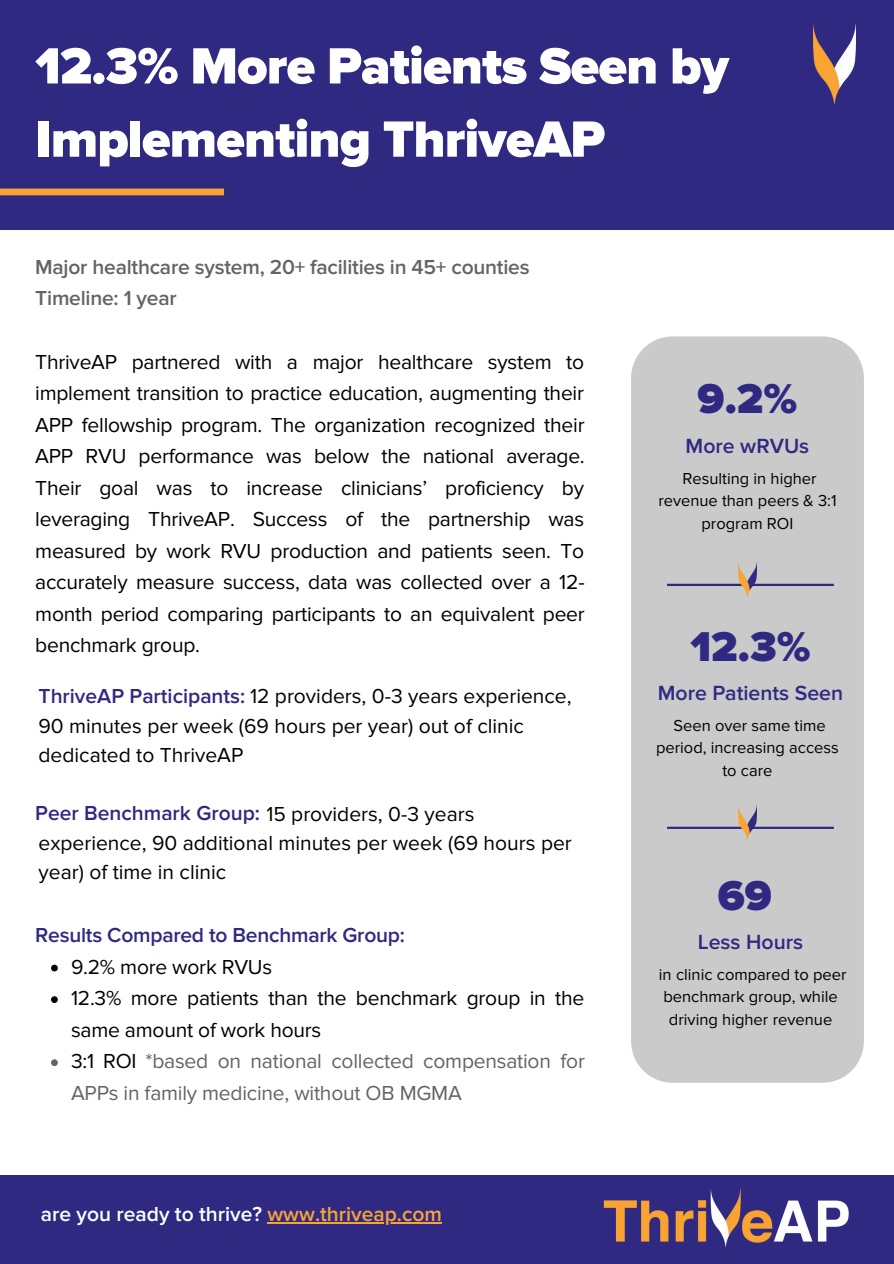
<style>
.page{position:relative;width:894px;height:1264px;background:#fff}
.page>*{position:absolute;margin:0;border:0;box-sizing:border-box;transform-origin:0 0}
.t1{font:900 52.8px/73.2px "Proxima Nova";letter-spacing:-.015em;color:#fff}
.t2{font:900 43.2px "Proxima Nova";color:#302982}
.t3{font:600 21.3px "Proxima Nova";color:#302982}
.t4{font:21px/31.5px "Proxima Nova";letter-spacing:-.01em;color:#000}
.t5{font:600 21px/31.5px "Proxima Nova";letter-spacing:-.01em;color:#646464}
.t6{font:600 21px "Proxima Nova";color:#fff}
.t7{font:600 21px "Proxima Nova";letter-spacing:-.01em;color:#302982}
.t8{font:16.5px/22.5px "Proxima Nova";color:#000;text-align:center}
.s1{font-weight:600;color:#302982}
.s2{color:#646464}
.s3{color:#f9a334}
</style>
<div class="page">
<div style="left:0;top:1175px;width:893px;height:88px;background:#302982"></div>
<div style="left:0;top:0;width:893px;height:230px;background:#302982"></div>
<div style="left:0;top:189px;width:224px;height:6px;background:#f9a334"></div>
<div style="left:631px;top:336px;width:232px;height:746px;background:#cacaca"></div>
<img style="left:603px;top:1188px;width:246px;height:60px">
<hr style="left:667px;top:583px;width:166px;height:3px;background:#302982">
<hr style="left:667px;top:826px;width:166px;height:3px;background:#302982">
<img style="left:813px;top:24px;width:42px;height:80px">
<svg style="left:51px;top:964px;width:7px;height:7px"></svg>
<svg style="left:51px;top:996px;width:7px;height:6px"></svg>
<svg style="left:51px;top:1059px;width:7px;height:7px"></svg>
<img style="left:738px;top:561px;width:18px;height:36px">
<hr style="left:267px;top:1222px;width:175px;height:1px;background:#f9a334">
<img style="left:738px;top:804px;width:18px;height:36px">
<h1 class="t1" style="left:35px;top:32px;width:695px">12.3% More Patients Seen by<br>Implementing ThriveAP</h1>
<p class="t5" style="left:35px;top:251px;width:495px">Major healthcare system, 20+ facilities in 45+ counties<br>Timeline: 1 year</p>
<p class="t4" style="left:35px;top:346px;width:551px;text-align:justify">ThriveAP partnered with a major healthcare system to implement transition to practice education, augmenting their APP fellowship program. The organization recognized their APP RVU performance was below the national average.<br>Their goal was to increase clinicians’ proficiency by leveraging ThriveAP. Success of the partnership was measured by work RVU production and patients seen. To accurately measure success, data was collected over a 12- month period comparing participants to an equivalent peer benchmark group.</p>
<p class="t4" style="left:39px;top:682px;width:534px;line-height:29.2px"><span class="s1">ThriveAP Participants:</span> 12 providers, 0-3 years experience,<br>90 minutes per week (69 hours per year) out of clinic dedicated to ThriveAP</p>
<p class="t4" style="left:35px;top:799px;width:538px;line-height:29.2px"><span class="s1">Peer Benchmark Group:</span> 15 providers, 0-3 years experience, 90 additional minutes per week (69 hours per year) of time in clinic</p>
<p class="t7" style="left:35px;top:922px;width:371px">Results Compared to Benchmark Group:</p>
<p class="t4" style="left:71px;top:951px;width:515px">9.2% more work RVUs<br>12.3% more patients than the benchmark group in the same amount of work hours<br>3:1 ROI <span class="s2">*based on national collected compensation for APPs in family medicine, without OB MGMA</span></p>
<p class="t6" style="left:41px;top:1201px;width:402px">are you ready to thrive? <span class="s3">www.thriveap.com</span></p>
<h2 class="t2" style="left:697px;top:379px;width:101px">9.2%</h2>
<p class="t3" style="left:685px;top:433px;width:125px">More wRVUs</p>
<p class="t8" style="left:658px;top:467px;width:180px">Resulting in higher revenue than peers &amp; 3:1 program ROI</p>
<h2 class="t2" style="left:690px;top:626px;width:122px">12.3%</h2>
<p class="t3" style="left:657px;top:680px;width:187px">More Patients Seen</p>
<p class="t8" style="left:656px;top:714px;width:184px">Seen over same time period, increasing access to care</p>
<h2 class="t2" style="left:717px;top:875px;width:56px">69</h2>
<p class="t3" style="left:697px;top:929px;width:107px">Less Hours</p>
<p class="t8" style="left:658px;top:963px;width:189px">in clinic compared to peer benchmark group, while driving higher revenue</p>
</div>
